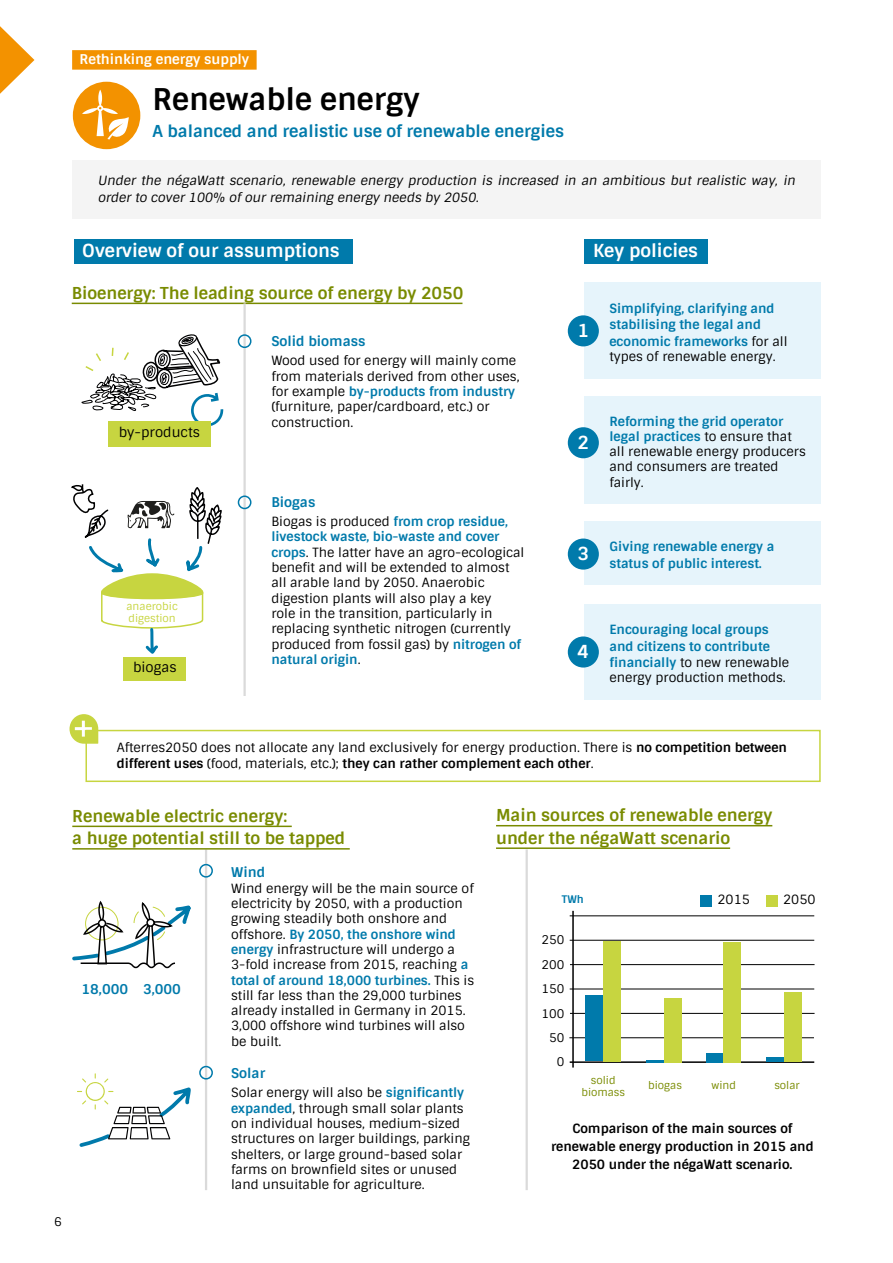
<style>
.page{position:relative;width:893px;height:1263px;background:#fff}
.page>*{position:absolute;margin:0;border:0;box-sizing:border-box;transform-origin:0 0}
.t1{font:700 30px "Sintony";color:#000}
.t2{font:700 18px "Sintony";color:#fff}
.t3{font:700 16.5px/22.5px "Sintony";color:#798b00}
.t4{font:700 16.5px "Sintony";color:#007aab}
.t5{font:700 13.5px "Sintony";color:#007aab}
.t6{font:700 13.5px "Sintony";color:#fff}
.t7{font:13.5px "Sintony";color:#000}
.t8{font:12.75px/15.3px "Sintony";color:#000}
.t9{font:700 12.75px/16.5px "Sintony";color:#007aab}
.t10{font:italic 12.75px/16.5px "Sintony";color:#000}
.t11{font:700 12.75px/18px "Sintony";color:#000;text-align:center}
.t12{font:12px/24.5px "Sintony";color:#000;text-align:right}
.t13{font:10.5px/12px "Sintony";color:#798b00;text-align:center}
.t14{font:10.5px/12.6px "Sintony";color:#c7d540}
.t15{font:700 10.5px "Sintony";color:#007aab}
.s1{font-weight:700;color:#007aab}
.s2{font-weight:400;color:#000}
.s3{font-weight:700}
</style>
<div class="page">
<hr style="left:526px;top:849px;width:2px;height:341px;background:#dadada">
<hr style="left:205px;top:849px;width:2px;height:341px;background:#dadada">
<svg style="left:70px;top:714px;width:28px;height:30px"></svg>
<hr style="left:82px;top:721px;width:3px;height:16px;background:#fff">
<hr style="left:75px;top:727px;width:17px;height:3px;background:#fff">
<div style="left:108px;top:421px;width:103px;height:26px;background:#c7d540"></div>
<div style="left:123px;top:657px;width:63px;height:23px;background:#c7d540"></div>
<div style="left:584px;top:283px;width:237px;height:96px;background:#e6f4fb"></div>
<div style="left:584px;top:396px;width:237px;height:108px;background:#e6f4fb"></div>
<div style="left:584px;top:521px;width:237px;height:63px;background:#e6f4fb"></div>
<div style="left:584px;top:604px;width:237px;height:95px;background:#e6f4fb"></div>
<div style="left:568px;top:427px;width:31px;height:31px;background:#007aab;border-radius:50%"></div>
<div style="left:568px;top:538px;width:31px;height:32px;background:#007aab;border-radius:50%"></div>
<div style="left:568px;top:636px;width:31px;height:31px;background:#007aab;border-radius:50%"></div>
<div style="left:199px;top:1066px;width:14px;height:13px;border:2px solid #007aab;border-radius:50%"></div>
<div style="left:199px;top:864px;width:14px;height:14px;border:2px solid #007aab;border-radius:50%"></div>
<svg style="left:72px;top:900px;width:119px;height:69px"></svg>
<svg style="left:77px;top:1073px;width:114px;height:74px"></svg>
<hr style="left:570px;top:1061px;width:244px;height:2px;background:#000">
<hr style="left:569px;top:1037px;width:245px;height:1px;background:#000">
<hr style="left:570px;top:1013px;width:244px;height:1px;background:#000">
<hr style="left:570px;top:989px;width:244px;height:1px;background:#000">
<hr style="left:570px;top:964px;width:244px;height:1px;background:#000">
<hr style="left:570px;top:940px;width:244px;height:1px;background:#000">
<hr style="left:570px;top:915px;width:244px;height:1px;background:#000">
<hr style="left:572px;top:911px;width:2px;height:156px;background:#000">
<div style="left:586px;top:995px;width:17px;height:66px;background:#007aab"></div>
<div style="left:603px;top:941px;width:17px;height:120px;background:#c7d540"></div>
<svg style="left:646px;top:1060px;width:18px;height:2px"></svg>
<div style="left:664px;top:998px;width:17px;height:64px;background:#c7d540"></div>
<div style="left:706px;top:1053px;width:18px;height:9px;background:#007aab"></div>
<div style="left:723px;top:942px;width:18px;height:120px;background:#c7d540"></div>
<hr style="left:767px;top:1058px;width:17px;height:4px;background:#007aab">
<div style="left:784px;top:992px;width:18px;height:70px;background:#c7d540"></div>
<hr style="left:72px;top:825px;width:220px;height:2px;background:#798b00">
<hr style="left:72px;top:848px;width:278px;height:1px;background:#798b00">
<div style="left:584px;top:239px;width:123px;height:25px;background:#007aab"></div>
<div style="left:72px;top:160px;width:749px;height:59px;background:#f4f4f4"></div>
<div style="left:73px;top:82px;width:67px;height:67px;background:#f39200;border-radius:50%"></div>
<svg style="left:82px;top:90px;width:47px;height:50px"></svg>
<div style="left:700px;top:895px;width:12px;height:11px;background:#007aab"></div>
<div style="left:767px;top:895px;width:11px;height:11px;background:#c7d540"></div>
<hr style="left:72px;top:303px;width:390px;height:1px;background:#798b00">
<svg style="left:81px;top:334px;width:142px;height:92px"></svg>
<div style="left:72px;top:50px;width:185px;height:20px;background:#f39200"></div>
<svg style="left:0;top:26px;width:34px;height:68px"></svg>
<div style="left:85px;top:730px;width:736px;height:52px;border:2px solid #c7d540"></div>
<div style="left:568px;top:315px;width:31px;height:31px;background:#007aab;border-radius:50%"></div>
<hr style="left:496px;top:825px;width:276px;height:1px;background:#798b00">
<hr style="left:496px;top:847px;width:234px;height:2px;background:#798b00">
<hr style="left:243px;top:303px;width:3px;height:393px;background:#dadada">
<svg style="left:71px;top:484px;width:151px;height:170px"></svg>
<div style="left:74px;top:239px;width:279px;height:25px;background:#007aab"></div>
<div style="left:238px;top:334px;width:13px;height:14px;border:2px solid #007aab;border-radius:50%"></div>
<div style="left:238px;top:495px;width:13px;height:14px;border:2px solid #007aab;border-radius:50%"></div>
<p class="t6" style="left:80px;top:51px;width:171px">Rethinking energy supply</p>
<h1 class="t1" style="left:152px;top:80px;width:269px">Renewable energy</h1>
<p class="t4" style="left:152px;top:121px;width:413px">A balanced and realistic use of renewable energies</p>
<p class="t10" style="left:98px;top:173px;width:701px">Under the négaWatt scenario, renewable energy production is increased in an ambitious but realistic way, in order to cover 100% of our remaining energy needs by 2050.</p>
<h2 class="t2" style="left:82px;top:239px;width:259px">Overview of our assumptions</h2>
<p class="t3" style="left:72px;top:282px;width:393px">Bioenergy: The leading source of energy by 2050</p>
<p class="t7" style="left:119px;top:424px;width:83px">by-products</p>
<p class="t14" style="left:126px;top:600px;width:53px">anaerobic digestion</p>
<p class="t7" style="left:133px;top:659px;width:45px">biogas</p>
<p class="t5" style="left:271px;top:332px;width:96px">Solid biomass</p>
<p class="t8" style="left:271px;top:353px;width:250px">Wood used for energy will mainly come from materials derived from other uses, for example <span class="s1">by-products from industry </span>(furniture, paper/cardboard, etc.) or construction.</p>
<p class="t5" style="left:271px;top:493px;width:46px">Biogas</p>
<p class="t8" style="left:271px;top:514px;width:255px">Biogas is produced <span class="s1">from crop residue, livestock waste, bio-waste and cover crops</span>. The latter have an agro-ecological benefit and will be extended to almost all arable land by 2050. Anaerobic digestion plants will also play a key<br>role in the transition, particularly in replacing synthetic nitrogen (currently produced from fossil gas) by <span class="s1">nitrogen of natural origin</span>.</p>
<h2 class="t2" style="left:593px;top:239px;width:106px">Key policies</h2>
<h2 class="t2" style="left:577px;top:319px;width:13px">1</h2>
<h2 class="t2" style="left:577px;top:431px;width:13px">2</h2>
<h2 class="t2" style="left:577px;top:542px;width:13px">3</h2>
<h2 class="t2" style="left:577px;top:640px;width:13px">4</h2>
<p class="t9" style="left:609px;top:300px;width:180px">Simplifying, clarifying and stabilising the legal and economic frameworks <span class="s2">for all</span></p>
<p class="t8" style="left:609px;top:349px;width:168px">types of renewable energy.</p>
<p class="t8" style="left:609px;top:413px;width:198px"><span class="s1">Reforming the grid operator legal practices</span> to ensure that all renewable energy producers and consumers are treated fairly.</p>
<p class="t9" style="left:609px;top:538px;width:166px">Giving renewable energy a status of public interest.</p>
<p class="t9" style="left:609px;top:621px;width:181px">Encouraging local groups and citizens to contribute financially <span class="s2">to new renewable</span></p>
<p class="t8" style="left:609px;top:670px;width:178px">energy production methods.</p>
<p class="t8" style="left:117px;top:740px;width:672px">Afterres2050 does not allocate any land exclusively for energy production. There is <span class="s3">no competition between different uses</span> (food, materials, etc.); <span class="s3">they can rather complement each other</span>.</p>
<p class="t12" style="left:54px;top:1210px;width:9px">6</p>
<p class="t3" style="left:72px;top:805px;width:274px">Renewable electric energy:<br>a huge potential still to be tapped</p>
<p class="t5" style="left:82px;top:981px;width:101px">18,000 3,000</p>
<p class="t5" style="left:231px;top:864px;width:36px">Wind</p>
<p class="t8" style="left:231px;top:881px;width:244px">Wind energy will be the main source of electricity by 2050, with a production growing steadily both onshore and offshore. <span class="s1">By 2050, the onshore wind energy</span> infrastructure will undergo a 3-fold increase from 2015, reaching <span class="s1">a total of around 18,000 turbines.</span> This is still far less than the 29,000 turbines already installed in Germany in 2015.<br>3,000 offshore wind turbines will also be built.</p>
<p class="t5" style="left:231px;top:1064px;width:36px">Solar</p>
<p class="t8" style="left:231px;top:1085px;width:240px">Solar energy will also be <span class="s1">significantly expanded</span>, through small solar plants on individual houses, medium-sized structures on larger buildings, parking shelters, or large ground-based solar farms on brownfield sites or unused land unsuitable for agriculture.</p>
<p class="t3" style="left:496px;top:804px;width:278px">Main sources of renewable energy under the négaWatt scenario</p>
<p class="t15" style="left:562px;top:893px;width:23px">TWh</p>
<p class="t12" style="left:542px;top:928px;width:24px">250<br>200<br>150<br>100<br>50<br>0</p>
<p class="t8" style="left:717px;top:892px;width:34px">2015</p>
<p class="t8" style="left:783px;top:892px;width:34px">2050</p>
<p class="t13" style="left:581px;top:1074px;width:45px">solid biomass</p>
<p class="t13" style="left:648px;top:1079px;width:35px">biogas</p>
<p class="t13" style="left:712px;top:1079px;width:26px">wind</p>
<p class="t13" style="left:774px;top:1079px;width:27px">solar</p>
<p class="t11" style="left:551px;top:1120px;width:264px">Comparison of the main sources of renewable energy production in 2015 and<br>2050 under the négaWatt scenario.</p>
</div>
